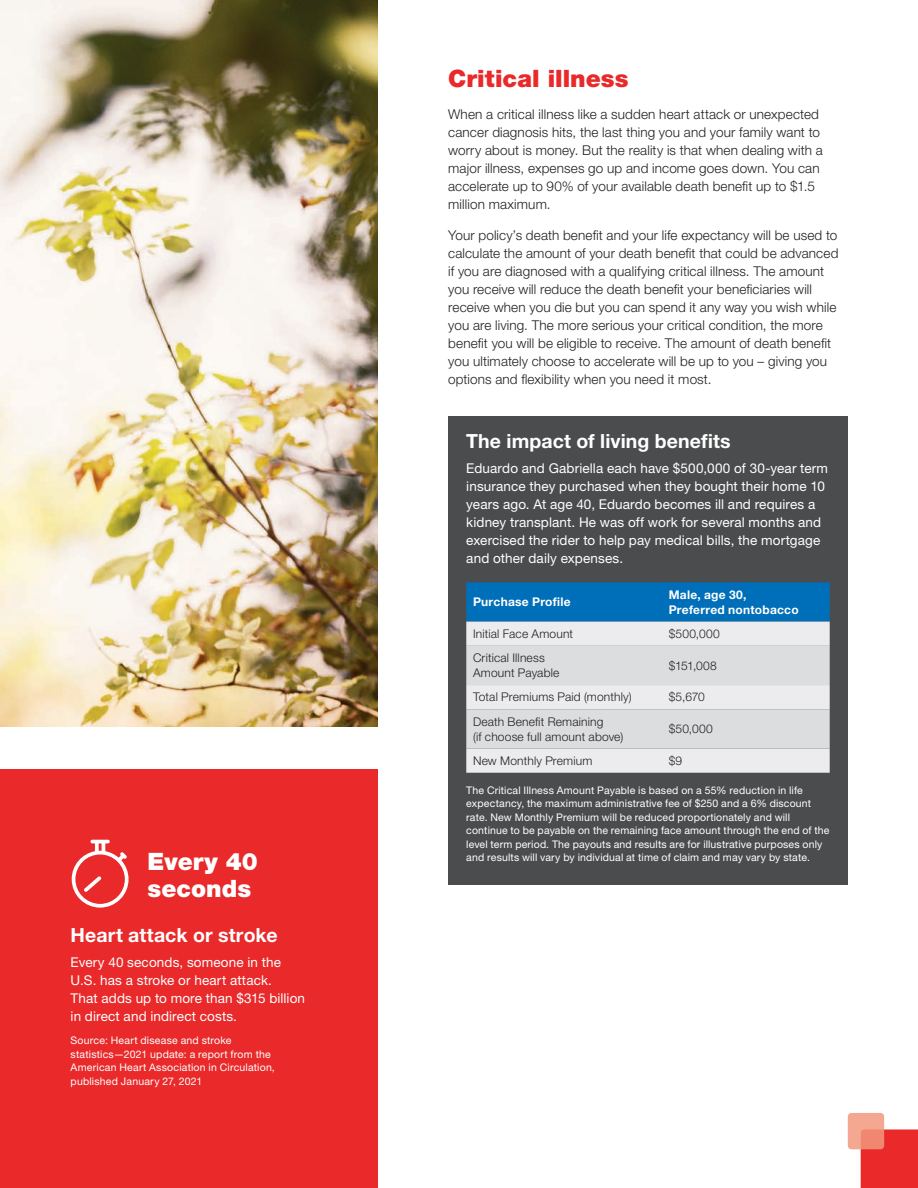
<style>
.page{position:relative;width:918px;height:1188px;background:#fff}
.page>*{position:absolute;margin:0;border:0;box-sizing:border-box;transform-origin:0 0}
.Section_Title{font:900 24px "Helvetica Neue LT Std";letter-spacing:.005em;color:#e9292a}
.Section_Title-2{font:900 24px "Helvetica Neue LT Std";color:#fff}
.subhead{font:700 19.5px "Helvetica Neue LT Std";letter-spacing:.005em;color:#fff}
.Body_copy_9{font:300 13.5px/18px "Helvetica Neue LT Std";letter-spacing:.01em;color:#231f20}
.Body_copy_9-2{font:13.5px/18px "Helvetica Neue LT Std";letter-spacing:.01em;color:#fff}
.t1{font:300 12px/15px "Helvetica Neue LT Std";letter-spacing:.015em;color:#231f20}
.t2{font:700 12px/15px "Helvetica Neue LT Std";letter-spacing:.02em;color:#fff}
.t3{font:10.5px/13.5px "Helvetica Neue LT Std";letter-spacing:.015em;color:#fff}
</style>
<div class="page">
<div style="left:0;top:770px;width:378px;height:418px;background:#e9292a"></div>
<img style="left:0;top:0;width:378px;height:726px">
<div style="left:448px;top:416px;width:400px;height:468px;background:#4b4c4d"></div>
<div style="left:466px;top:582px;width:364px;height:40px;background:#006fba"></div>
<div style="left:466px;top:622px;width:364px;height:151px;background:#ececee"></div>
<svg style="left:466px;top:646px;width:364px;height:103px;background:#dedfe1"></svg>
<svg style="left:71px;top:839px;width:58px;height:69px"></svg>
<div style="left:861px;top:1129px;width:57px;height:59px;background:#e9292a"></div>
<svg style="left:848px;top:1113px;width:36px;height:36px"></svg>
<p class="Section_Title" style="left:448px;top:64px;width:182px">Critical illness</p>
<p class="Body_copy_9" style="left:448px;top:105px;width:376px">When a critical illness like a sudden heart attack or unexpected cancer diagnosis hits, the last thing you and your family want to worry about is money. But the reality is that when dealing with a major illness, expenses go up and income goes down. You can accelerate up to 90% of your available death benefit up to $1.5 million maximum.</p>
<p class="Body_copy_9" style="left:448px;top:226px;width:392px">Your policy’s death benefit and your life expectancy will be used to calculate the amount of your death benefit that could be advanced if you are diagnosed with a qualifying critical illness. The amount you receive will reduce the death benefit your beneficiaries will receive when you die but you can spend it any way you wish while you are living. The more serious your critical condition, the more benefit you will be eligible to receive. The amount of death benefit you ultimately choose to accelerate will be up to you – giving you options and flexibility when you need it most.</p>
<p class="subhead" style="left:466px;top:429px;width:266px">The impact of living benefits</p>
<p class="Body_copy_9-2" style="left:466px;top:459px;width:363px">Eduardo and Gabriella each have $500,000 of 30-year term insurance they purchased when they bought their home 10 years ago. At age 40, Eduardo becomes ill and requires a kidney transplant. He was off work for several months and exercised the rider to help pay medical bills, the mortgage and other daily expenses.</p>
<p class="t2" style="left:473px;top:594px;width:99px">Purchase Profile</p>
<p class="t2" style="left:669px;top:587px;width:131px">Male, age 30,<br>Preferred nontobacco</p>
<p class="t1" style="left:473px;top:626px;width:102px">Initial Face Amount</p>
<p class="t1" style="left:669px;top:626px;width:53px">$500,000</p>
<p class="t1" style="left:473px;top:650px;width:88px">Critical Illness<br>Amount Payable</p>
<p class="t1" style="left:669px;top:658px;width:50px">$151,008</p>
<p class="t1" style="left:473px;top:689px;width:160px">Total Premiums Paid (monthly)</p>
<p class="t1" style="left:669px;top:689px;width:38px">$5,670</p>
<p class="t1" style="left:473px;top:714px;width:152px">Death Benefit Remaining<br>(if choose full amount above)</p>
<p class="t1" style="left:669px;top:721px;width:46px">$50,000</p>
<p class="t1" style="left:473px;top:753px;width:121px">New Monthly Premium</p>
<p class="t1" style="left:669px;top:753px;width:15px">$9</p>
<p class="t3" style="left:466px;top:783px;width:365px">The Critical Illness Amount Payable is based on a 55% reduction in life expectancy, the maximum administrative fee of $250 and a 6% discount rate. New Monthly Premium will be reduced proportionately and will continue to be payable on the remaining face amount through the end of the level term period. The payouts and results are for illustrative purposes only</p>
<p class="Section_Title-2" style="left:148px;top:847px;width:112px">Every 40</p>
<p class="t3" style="left:466px;top:851px;width:345px">and results will vary by individual at time of claim and may vary by state.</p>
<p class="Section_Title-2" style="left:148px;top:874px;width:105px">seconds</p>
<p class="subhead" style="left:71px;top:923px;width:208px">Heart attack or stroke</p>
<p class="Body_copy_9-2" style="left:71px;top:953px;width:236px">Every 40 seconds, someone in the<br>U.S. has a stroke or heart attack.<br>That adds up to more than $315 billion in direct and indirect costs.</p>
<p class="t3" style="left:71px;top:1033px;width:206px">Source: Heart disease and stroke statistics—2021 update: a report from the American Heart Association in Circulation, published January 27, 2021</p>
</div>
